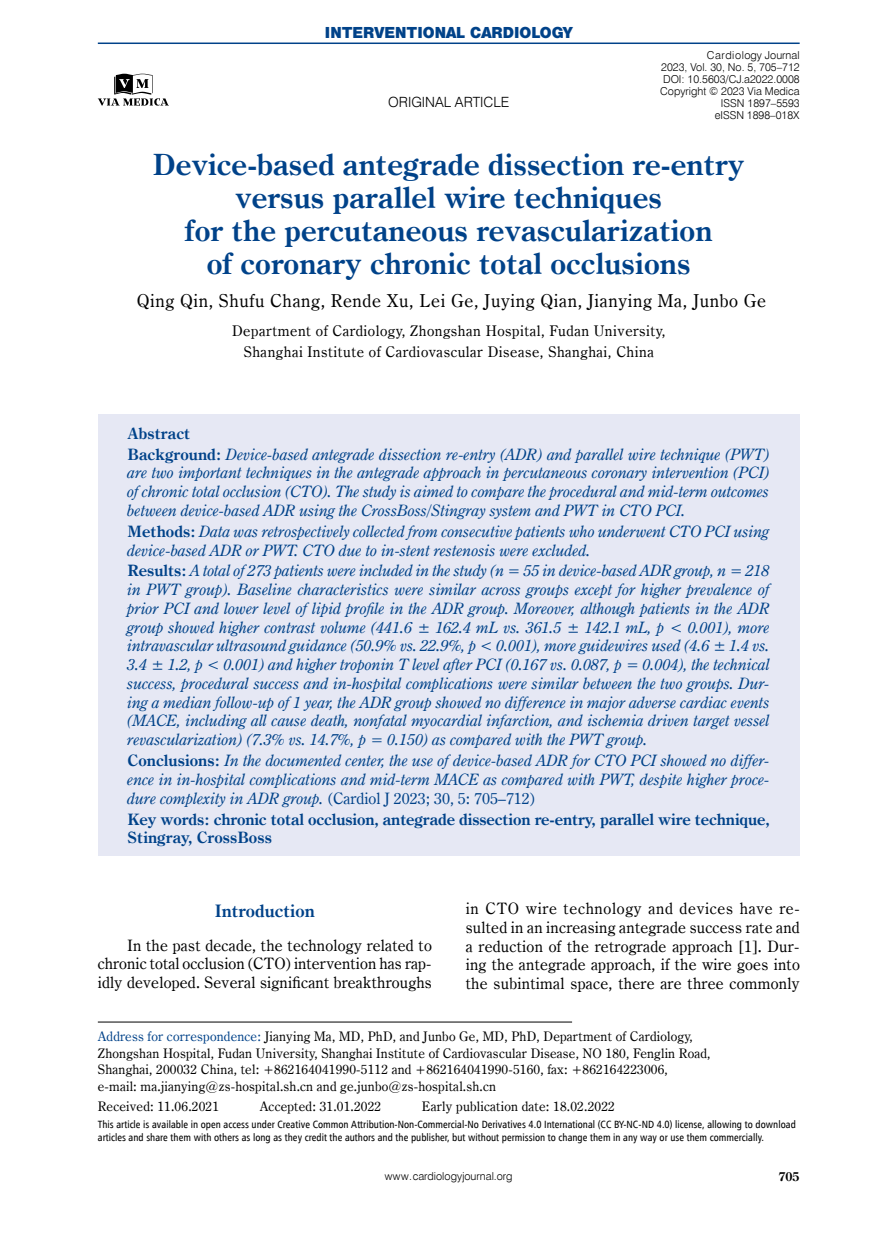
<style>
.page{position:relative;width:872px;height:1234px;background:#fff}
.page>*{position:absolute;margin:0;border:0;box-sizing:border-box;transform-origin:0 0}
.t1{font:700 29.4px/33px "Century Oldst EU";color:#004289;text-align:center}
.t2{font:17.85px "Century Oldst EU";letter-spacing:.035em;color:#000}
.t3{font:700 17.25px "Century Oldst EU";color:#004289}
.t4{font:italic 15.75px/18.8px "Century Oldst EU";color:#004289;text-align:justify}
.t5{font:15.75px/18.8px "Century Oldst EU";letter-spacing:.015em;color:#000;text-align:justify}
.t6{font:700 15.75px/18.8px "Century Oldst EU";letter-spacing:-.01em;color:#004289}
.t7{font:14.7px/21px "Century Oldst EU";letter-spacing:.035em;color:#000;text-align:center}
.t8{font:14.1px "Swis 721 Blk 2 EU";color:#004289}
.t9{font:14.1px "Swis 721 Lt EU";color:#000}
.t10{font:13.2px/16.5px "Century Oldst EU";letter-spacing:.015em;color:#000}
.t11{font:700 12.75px "Century Oldst EU";color:#000}
.t12{font:10.95px/12px "Swis 721 Lt EU";color:#000;text-align:right}
.t13{font:10.5px/12.8px "Humnst 777 Cn EU";color:#000}
.s1{font-weight:700;font-style:normal}
.s2{font-style:normal}
.s3{color:#004289}
</style>
<div class="page">
<hr style="left:98px;top:1021px;width:474px;height:1px;background:#000">
<svg style="left:98px;top:74px;width:71px;height:32px"></svg>
<hr style="left:98px;top:42px;width:701px;height:2px;background:#004289">
<div style="left:98px;top:414px;width:701px;height:442px;background:#e6e8f4"></div>
<p class="t8" style="left:325px;top:23px;width:249px">INTERVENTIONAL CARDIOLOGY</p>
<p class="t9" style="left:388px;top:93px;width:123px">ORIGINAL ARTICLE</p>
<p class="t12" style="left:660px;top:49px;width:141px">Cardiology Journal<br>2023, Vol. 30, No. 5, 705–712<br>DOI: 10.5603/CJ.a2022.0008<br>Copyright © 2023 Via Medica<br>ISSN 1897–5593<br>eISSN 1898–018X</p>
<h1 class="t1" style="left:153px;top:149px;width:593px">Device-based antegrade dissection re-entry versus parallel wire techniques<br>for the percutaneous revascularization<br>of coronary chronic total occlusions</h1>
<p class="t2" style="left:137px;top:289px;width:631px">Qing Qin, Shufu Chang, Rende Xu, Lei Ge, Juying Qian, Jianying Ma, Junbo Ge</p>
<p class="t7" style="left:232px;top:321px;width:435px">Department of Cardiology, Zhongshan Hospital, Fudan University,<br>Shanghai Institute of Cardiovascular Disease, Shanghai, China</p>
<p class="t4" style="left:128px;top:423px;width:644px;line-height:20.9px"><span class="s1">Abstract<br>Background:</span> Device-based antegrade dissection re-entry (ADR) and parallel wire technique (PWT)</p>
<p class="t4" style="left:128px;top:463px;width:644px">are two important techniques in the antegrade approach in percutaneous coronary intervention (PCI) of chronic total occlusion (CTO). The study is aimed to compare the procedural and mid-term outcomes between device-based ADR using the CrossBoss/Stingray system and PWT in CTO PCI.</p>
<p class="t4" style="left:128px;top:522px;width:643px"><span class="s1">Methods:</span> Data was retrospectively collected from consecutive patients who underwent CTO PCI using device-based ADR or PWT. CTO due to in-stent restenosis were excluded.</p>
<p class="t4" style="left:128px;top:561px;width:644px"><span class="s1">Results:</span> A total of 273 patients were included in the study (n = 55 in device-based ADR group, n = 218 in PWT group). Baseline characteristics were similar across groups except for higher prevalence of prior PCI and lower level of lipid profile in the ADR group. Moreover, although patients in the ADR group showed higher contrast volume (441.6 ± 162.4 mL vs. 361.5 ± 142.1 mL, p &lt; 0.001), more intravascular ultrasound guidance (50.9% vs. 22.9%, p &lt; 0.001), more guidewires used (4.6 ± 1.4 vs.<br>3.4 ± 1.2, p &lt; 0.001) and higher troponin T level after PCI (0.167 vs. 0.087, p = 0.004), the technical success, procedural success and in-hospital complications were similar between the two groups. Dur&shy;ing a median follow-up of 1 year, the ADR group showed no difference in major adverse cardiac events (MACE, including all cause death, nonfatal myocardial infarction, and ischemia driven target vessel revascularization) (7.3% vs. 14.7%, p = 0.150) as compared with the PWT group.</p>
<p class="t4" style="left:128px;top:751px;width:644px"><span class="s1">Conclusions:</span> In the documented center, the use of device-based ADR for CTO PCI showed no differ&shy;ence in in-hospital complications and mid-term MACE as compared with PWT, despite higher proce&shy;dure complexity in ADR group. <span class="s2">(Cardiol J 2023; 30, 5: 705–712)</span></p>
<p class="t6" style="left:128px;top:810px;width:644px">Key words: chronic total occlusion, antegrade dissection re-entry, parallel wire technique,<br>Stingray, CrossBoss</p>
<p class="t3" style="left:215px;top:900px;width:102px">Introduction</p>
<p class="t5" style="left:98px;top:935px;width:335px;text-indent:30px">In the past decade, the technology related to chronic total occlusion (CTO) intervention has rap&shy;idly developed. Several significant breakthroughs</p>
<p class="t5" style="left:466px;top:899px;width:335px">in CTO wire technology and devices have re&shy;sulted in an increasing antegrade success rate and a reduction of the retrograde approach [1]. Dur&shy;ing the antegrade approach, if the wire goes into the subintimal space, there are three commonly</p>
<p class="t10" style="left:98px;top:1028px;width:614px"><span class="s3">Address for correspondence:</span> Jianying Ma, MD, PhD, and Junbo Ge, MD, PhD, Department of Cardiology, Zhongshan Hospital, Fudan University, Shanghai Institute of Cardiovascular Disease, NO 180, Fenglin Road, Shanghai, 200032 China, tel: +862164041990-5112 and +862164041990-5160, fax: +862164223006,<br>e-mail: ma.jianying@zs-hospital.sh.cn and ge.junbo@zs-hospital.sh.cn</p>
<p class="t10" style="left:98px;top:1098px;width:123px">Received: 11.06.2021</p>
<p class="t10" style="left:260px;top:1098px;width:123px">Accepted: 31.01.2022</p>
<p class="t10" style="left:422px;top:1098px;width:194px">Early publication date: 18.02.2022</p>
<p class="t13" style="left:98px;top:1117px;width:699px">This article is available in open access under Creative Common Attribution-Non-Commercial-No Derivatives 4.0 International (CC BY-NC-ND 4.0) license, allowing to download articles and share them with others as long as they credit the authors and the publisher, but without permission to change them in any way or use them commercially.</p>
<p class="t12" style="left:385px;top:1170px;width:129px">www.cardiologyjournal.org</p>
<p class="t11" style="left:778px;top:1167px;width:23px">705</p>
</div>
